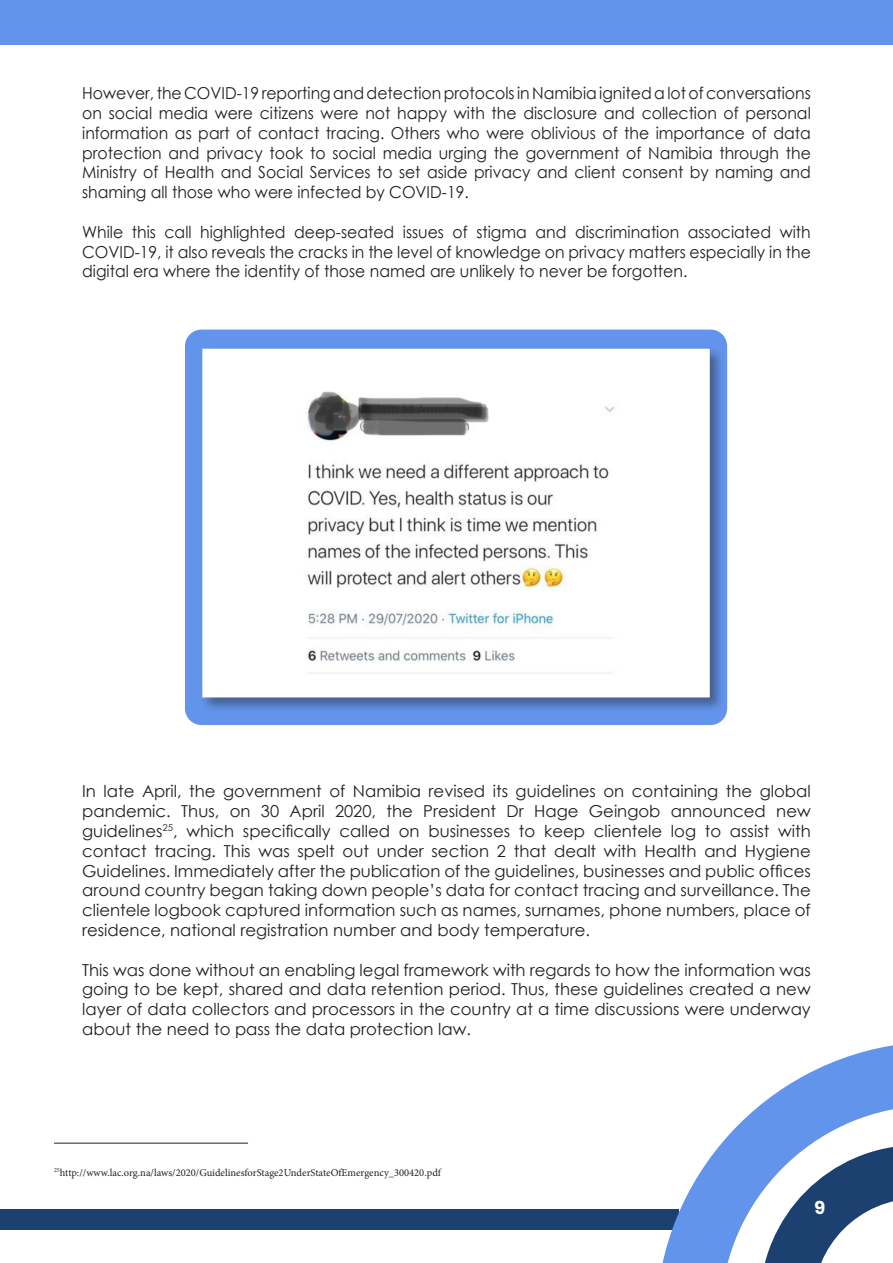
<style>
.page{position:relative;width:893px;height:1263px;background:#fff}
.page>*{position:absolute;margin:0;border:0;box-sizing:border-box;transform-origin:0 0}
.t1{font:700 18px "Poppins";color:#fff}
.t2{font:16.5px/19.8px "Century Gothic";color:#231f20;text-align:justify}
.t3{font:16.5px/19.8px "Century Gothic";color:#231f20;text-align:justify;scale:.95 1}
.t4{font:10.5px "Minion Pro";color:#231f20}
</style>
<div class="page">
<div style="left:0;top:1210px;width:679px;height:20px;background:#1c4070"></div>
<svg style="left:657px;top:1045px;width:236px;height:218px"></svg>
<div style="left:0;top:0;width:893px;height:45px;background:#6294eb"></div>
<div style="left:185px;top:330px;width:542px;height:395px;background:#6294eb;border-radius:17px"></div>
<div style="left:200px;top:347px;width:525px;height:365px;background:#231f20;opacity:.45"></div>
<div style="left:210px;top:356px;width:492px;height:334px;background:#fff"></div>
<img style="left:307px;top:391px;width:308px;height:283px">
<div style="left:202px;top:349px;width:508px;height:348px;border:14px solid #fff"></div>
<hr style="left:54px;top:1143px;width:194px;height:1px;background:#231f20">
<p class="t3" style="left:82px;top:83px;width:768px">However, the COVID-19 reporting and detection protocols in Namibia ignited a lot of conversations on social media were citizens were not happy with the disclosure and collection of personal information as part of contact tracing. Others who were oblivious of the importance of data protection and privacy took to social media urging the government of Namibia through the Ministry of Health and Social Services to set aside privacy and client consent by naming and shaming all those who were infected by COVID-19.</p>
<p class="t3" style="left:82px;top:222px;width:768px">While this call highlighted deep-seated issues of stigma and discrimination associated with COVID-19, it also reveals the cracks in the level of knowledge on privacy matters especially in the digital era where the identity of those named are unlikely to never be forgotten.</p>
<p class="t2" style="left:82px;top:781px;width:730px">In late April, the government of Namibia revised its guidelines on containing the global pandemic. Thus, on 30 April 2020, the President Dr Hage Geingob announced new guidelines<sup>25</sup>, which specifically called on businesses to keep clientele log to assist with contact tracing. This was spelt out under section 2 that dealt with Health and Hygiene Guidelines. Immediately after the publication of the guidelines, businesses and public offices around country began taking down people’s data for contact tracing and surveillance. The clientele logbook captured information such as names, surnames, phone numbers, place of residence, national registration number and body temperature.</p>
<p class="t2" style="left:82px;top:959px;width:730px">This was done without an enabling legal framework with regards to how the information was going to be kept, shared and data retention period. Thus, these guidelines created a new layer of data collectors and processors in the country at a time discussions were underway about the need to pass the data protection law.</p>
<p class="t4" style="left:54px;top:1165px;width:388px"><sup>25</sup>http://www.lac.org.na/laws/2020/GuidelinesforStage2UnderStateOfEmergency_300420.pdf</p>
<p class="t1" style="left:814px;top:1197px;width:12px">9</p>
</div>
